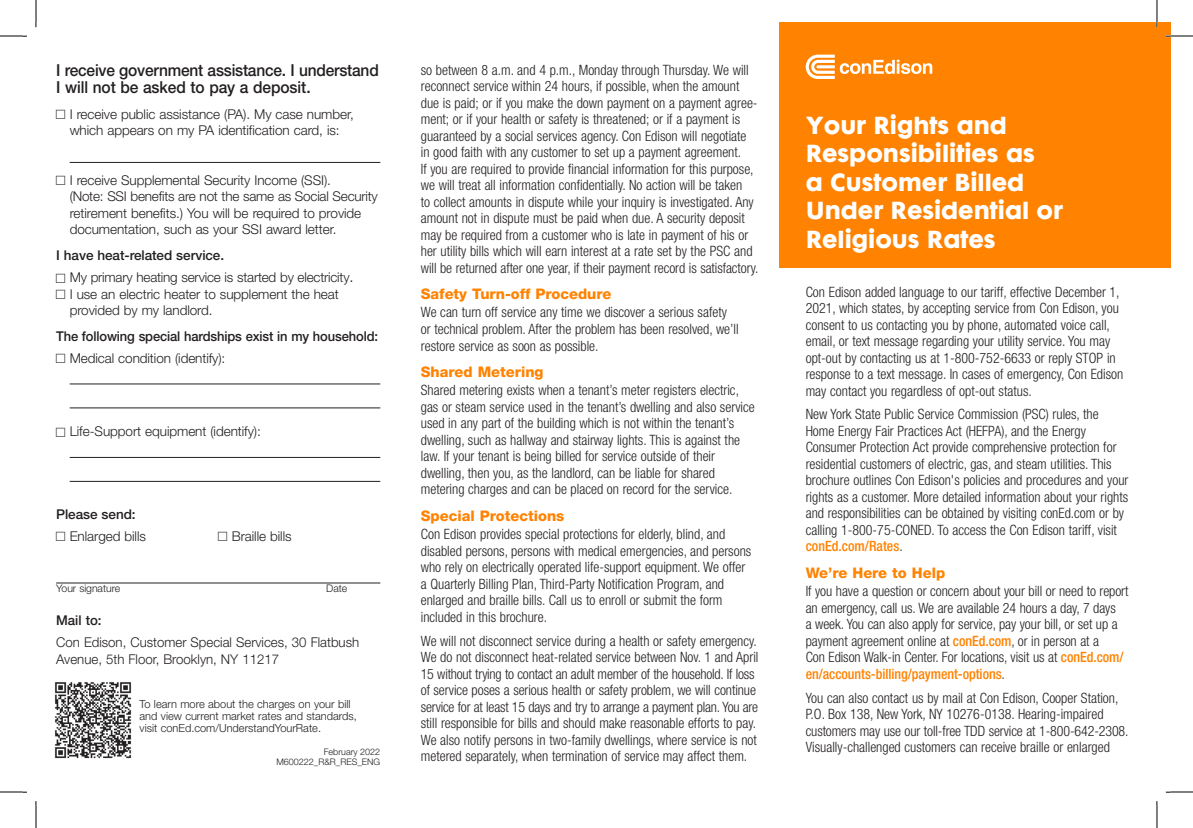
<style>
.page{position:relative;width:1193px;height:828px;background:#fff}
.page>*{position:absolute;margin:0;border:0;box-sizing:border-box;transform-origin:0 0}
.t1{font:22.5px/28.5px "Cg Futura Maxi Bd";color:#fff}
.t2{font:500 16.5px/16.5px "Helvetica Neue";letter-spacing:-.015em;color:#231f20;scale:.94 1}
.t3{font:800 14.7px "Helvetica Neue";color:#ff8200}
.t4{font:300 condensed 14.25px/16.5px "Helvetica Neue";color:#231f20}
.t5{font:300 13.5px/16.5px "Helvetica Neue";letter-spacing:-.005em;color:#231f20}
.t6{font:500 13.5px/21.9px "Helvetica Neue";letter-spacing:-.01em;color:#231f20;scale:.96 1}
.t7{font:300 11.25px/12px "Helvetica Neue";color:#231f20}
.t8{font:300 10.5px "Helvetica Neue";letter-spacing:-.005em;color:#231f20}
.t9{font:300 9px/10.5px "Helvetica Neue";color:#231f20;text-align:right}
.s1{font-weight:500}
.s2{font-size:15px}
.s3{font-weight:300}
.s4{font-weight:500;color:#ff8200}
</style>
<div class="page">
<div style="left:778px;top:23px;width:392px;height:245px;background:#ff8200"></div>
<hr style="left:70px;top:162px;width:310px;height:1px;background:#231f20">
<hr style="left:70px;top:384px;width:310px;height:1px;background:#231f20">
<hr style="left:70px;top:408px;width:310px;height:1px;background:#231f20">
<hr style="left:70px;top:457px;width:310px;height:1px;background:#231f20">
<hr style="left:70px;top:481px;width:310px;height:1px;background:#231f20">
<hr style="left:56px;top:583px;width:324px;height:1px;background:#231f20">
<svg style="left:805px;top:55px;width:127px;height:24px"></svg>
<img style="left:55px;top:682px;width:77px;height:77px">
<svg style="left:0;top:35px;width:27px;height:2px"></svg>
<svg style="left:1165px;top:35px;width:27px;height:2px"></svg>
<svg style="left:0;top:791px;width:27px;height:2px"></svg>
<svg style="left:1165px;top:791px;width:27px;height:2px"></svg>
<svg style="left:35px;top:0;width:2px;height:27px"></svg>
<svg style="left:35px;top:801px;width:2px;height:27px"></svg>
<svg style="left:1155px;top:0;width:2px;height:27px"></svg>
<svg style="left:1156px;top:801px;width:1px;height:27px"></svg>
<p class="t2" style="left:56px;top:62px;width:345px">I receive government assistance. I understand<br>I will not be asked to pay a deposit.</p>
<p class="t5" style="left:70px;top:105px;width:286px">I receive public assistance (PA). My case number, which appears on my PA identification card, is:</p>
<p class="t5" style="left:70px;top:171px;width:310px">I receive Supplemental Security Income (SSI).<br>(Note: SSI benefits are not the same as Social Security retirement benefits.) You will be required to provide documentation, such as your SSI award letter.</p>
<p class="t5" style="left:70px;top:244px;width:285px;line-height:21.9px;text-indent:-14px"><span class="s1">I have heat-related service.<br></span>My primary heating service is started by electricity<span class="s2">.</span></p>
<p class="t5" style="left:70px;top:286px;width:270px">I use an electric heater to supplement the heat provided by my landlord.</p>
<p class="t6" style="left:70px;top:325px;width:323px;text-indent:-14px">The following special hardships exist in my household:<br><span class="s3">Medical condition (identify):</span></p>
<p class="t5" style="left:70px;top:423px;width:193px">Life-Support equipment (identify):</p>
<p class="t5" style="left:70px;top:503px;width:78px;line-height:21.9px;text-indent:-14px"><span class="s1">Please send:<br></span>Enlarged bills</p>
<p class="t5" style="left:232px;top:527px;width:61px">Braille bills</p>
<p class="t8" style="left:56px;top:582px;width:66px">Your signature</p>
<p class="t8" style="left:326px;top:582px;width:23px">Date</p>
<p class="t5" style="left:56px;top:609px;width:304px;line-height:21.9px"><span class="s1">Mail to:<br></span>Con Edison, Customer Special Services, 30 Flatbush</p>
<p class="t5" style="left:56px;top:651px;width:224px">Avenue, 5th Floor, Brooklyn, NY 11217</p>
<p class="t7" style="left:140px;top:697px;width:219px">To learn more about the charges on your bill and view current market rates and standards, visit conEd.com/UnderstandYourRate.</p>
<p class="t9" style="left:276px;top:746px;width:105px">February 2022<br>M600222_R&amp;R_RES_ENG</p>
<p class="t4" style="left:421px;top:61px;width:339px">so between 8 a.m. and 4 p.m., Monday through Thursday. We will reconnect service within 24 hours, if possible, when the amount due is paid; or if you make the down payment on a payment agree&shy;ment; or if your health or safety is threatened; or if a payment is guaranteed by a social services agency. Con Edison will negotiate in good faith with any customer to set up a payment agreement.<br>If you are required to provide financial information for this purpose, we will treat all information confidentially. No action will be taken<br>to collect amounts in dispute while your inquiry is investigated. Any amount not in dispute must be paid when due. A security deposit may be required from a customer who is late in payment of his or her utility bills which will earn interest at a rate set by the PSC and will be returned after one year, if their payment record is satisfactory.</p>
<p class="t3" style="left:421px;top:286px;width:192px">Safety Turn-off Procedure</p>
<p class="t4" style="left:421px;top:304px;width:319px">We can turn off service any time we discover a serious safety or technical problem. After the problem has been resolved, we’ll restore service as soon as possible.</p>
<p class="t3" style="left:421px;top:363px;width:124px">Shared Metering</p>
<p class="t4" style="left:421px;top:382px;width:335px">Shared metering exists when a tenant’s meter registers electric, gas or steam service used in the tenant’s dwelling and also service used in any part of the building which is not within the tenant’s dwelling, such as hallway and stairway lights. This is against the law. If your tenant is being billed for service outside of their dwelling, then you, as the landlord, can be liable for shared metering charges and can be placed on record for the service.</p>
<p class="t3" style="left:421px;top:507px;width:145px">Special Protections</p>
<p class="t4" style="left:421px;top:526px;width:332px">Con Edison provides special protections for elderly, blind, and disabled persons, persons with medical emergencies, and persons who rely on electrically operated life-support equipment. We offer a Quarterly Billing Plan, Third-Party Notification Program, and enlarged and braille bills. Call us to enroll or submit the form included in this brochure.</p>
<p class="t4" style="left:421px;top:633px;width:339px">We will not disconnect service during a health or safety emergency.<br>We do not disconnect heat-related service between Nov. 1 and April 15 without trying to contact an adult member of the household. If loss of service poses a serious health or safety problem, we will continue service for at least 15 days and try to arrange a payment plan. You are still responsible for bills and should make reasonable efforts to pay.<br>We also notify persons in two-family dwellings, where service is not metered separately, when termination of service may affect them.</p>
<p class="t1" style="left:805px;top:111px;width:259px">Your Rights and<br>Responsibilities as<br>a Customer Billed<br>Under Residential or<br>Religious Rates</p>
<p class="t4" style="left:805px;top:283px;width:319px">Con Edison added language to our tariff, effective December 1, 2021, which states, by accepting service from Con Edison, you consent to us contacting you by phone, automated voice call, email, or text message regarding your utility service. You may opt-out by contacting us at 1-800-752-6633 or reply STOP in response to a text message. In cases of emergency, Con Edison may contact you regardless of opt-out status.</p>
<p class="t4" style="left:805px;top:406px;width:324px">New York State Public Service Commission (PSC) rules, the Home Energy Fair Practices Act (HEFPA), and the Energy Consumer Protection Act provide comprehensive protection for residential customers of electric, gas, and steam utilities. This brochure outlines Con Edison's policies and procedures and your rights as a customer. More detailed information about your rights and responsibilities can be obtained by visiting conEd.com or by calling 1-800-75-CONED. To access the Con Edison tariff, visit <span class="s4">conEd.com/Rates</span>.</p>
<p class="t3" style="left:805px;top:564px;width:141px">We’re Here to Help</p>
<p class="t4" style="left:805px;top:583px;width:324px">If you have a question or concern about your bill or need to report an emergency, call us. We are available 24 hours a day, 7 days<br>a week. You can also apply for service, pay your bill, or set up a payment agreement online at <span class="s4">conEd.com</span>, or in person at a<br>Con Edison Walk-in Center. For locations, visit us at <span class="s4">conEd.com/ en/accounts-billing/payment-options</span>.</p>
<p class="t4" style="left:805px;top:690px;width:324px">You can also contact us by mail at Con Edison, Cooper Station, P.O. Box 138, New York, NY 10276-0138. Hearing-impaired customers may use our toll-free TDD service at 1-800-642-2308.<br>Visually-challenged customers can receive braille or enlarged</p>
</div>
